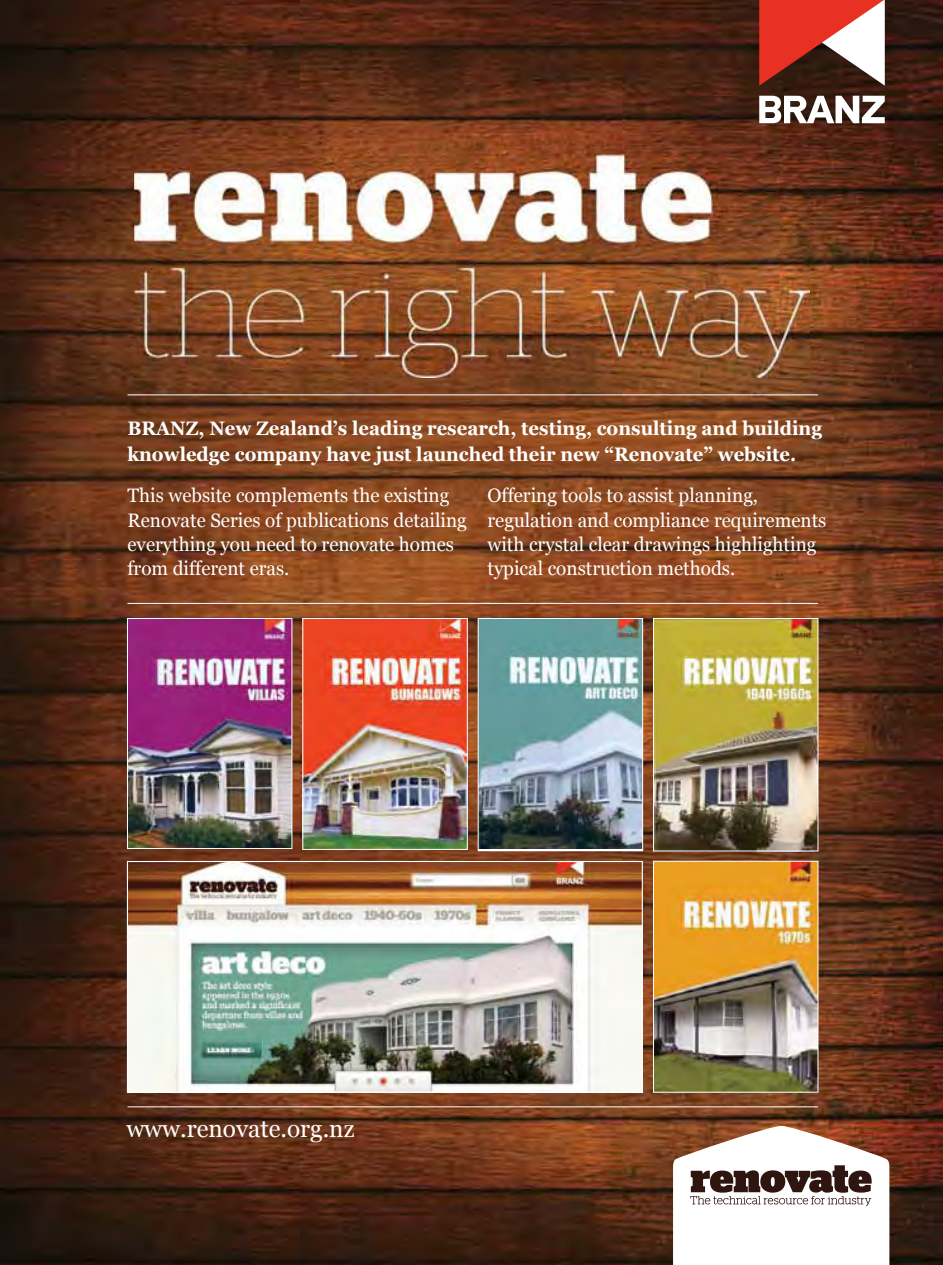
<style>
.page{position:relative;width:943px;height:1265px;background:#fff}
.page>*{position:absolute;margin:0;border:0;box-sizing:border-box;transform-origin:0 0}
.t1{font:24.32px "Georgia";color:#fff}
.t2{font:19.43px/24.3px "Georgia";color:#fff}
.t3{font:700 19.43px/25.9px "Georgia";color:#fff;scale:.95 1}
</style>
<div class="page">
<img style="left:0;top:0;width:943px;height:1265px">
<svg style="left:759px;top:96px;width:125px;height:27px"></svg>
<svg style="left:759px;top:0;width:125px;height:86px"></svg>
<img style="left:129px;top:863px;width:512px;height:228px">
<div style="left:127px;top:861px;width:516px;height:232px;border:1px solid #fff"></div>
<img style="left:129px;top:620px;width:161px;height:227px">
<div style="left:127px;top:618px;width:165px;height:231px;border:1px solid #fff"></div>
<img style="left:304px;top:620px;width:161px;height:228px">
<div style="left:302px;top:618px;width:165px;height:232px;border:1px solid #fff"></div>
<img style="left:480px;top:620px;width:161px;height:228px">
<div style="left:478px;top:618px;width:165px;height:233px;border:1px solid #fff"></div>
<img style="left:655px;top:620px;width:161px;height:229px">
<div style="left:653px;top:618px;width:165px;height:233px;border:1px solid #fff"></div>
<img style="left:655px;top:863px;width:161px;height:228px">
<div style="left:653px;top:861px;width:165px;height:232px;border:1px solid #fff"></div>
<svg style="left:630px;top:1126px;width:259px;height:139px"></svg>
<hr style="left:127px;top:603px;width:691px;height:1px;background:#fff">
<hr style="left:127px;top:1106px;width:691px;height:1px;background:#fff">
<hr style="left:127px;top:394px;width:691px;height:1px;background:#fff">
<img style="left:134px;top:155px;width:675px;height:222px">
<p class="t3" style="left:127px;top:415px;width:732px">BRANZ, New Zealand’s leading research, testing, consulting and building knowledge company have just launched their new “Renovate” website.</p>
<p class="t2" style="left:127px;top:484px;width:341px">This website complements the existing Renovate Series of publications detailing everything you need to renovate homes from different eras.</p>
<p class="t2" style="left:487px;top:484px;width:340px">Offering tools to assist planning, regulation and compliance requirements with crystal clear drawings highlighting typical construction methods.</p>
<p class="t1" style="left:126px;top:1114px;width:230px">www.renovate.org.nz</p>
</div>
